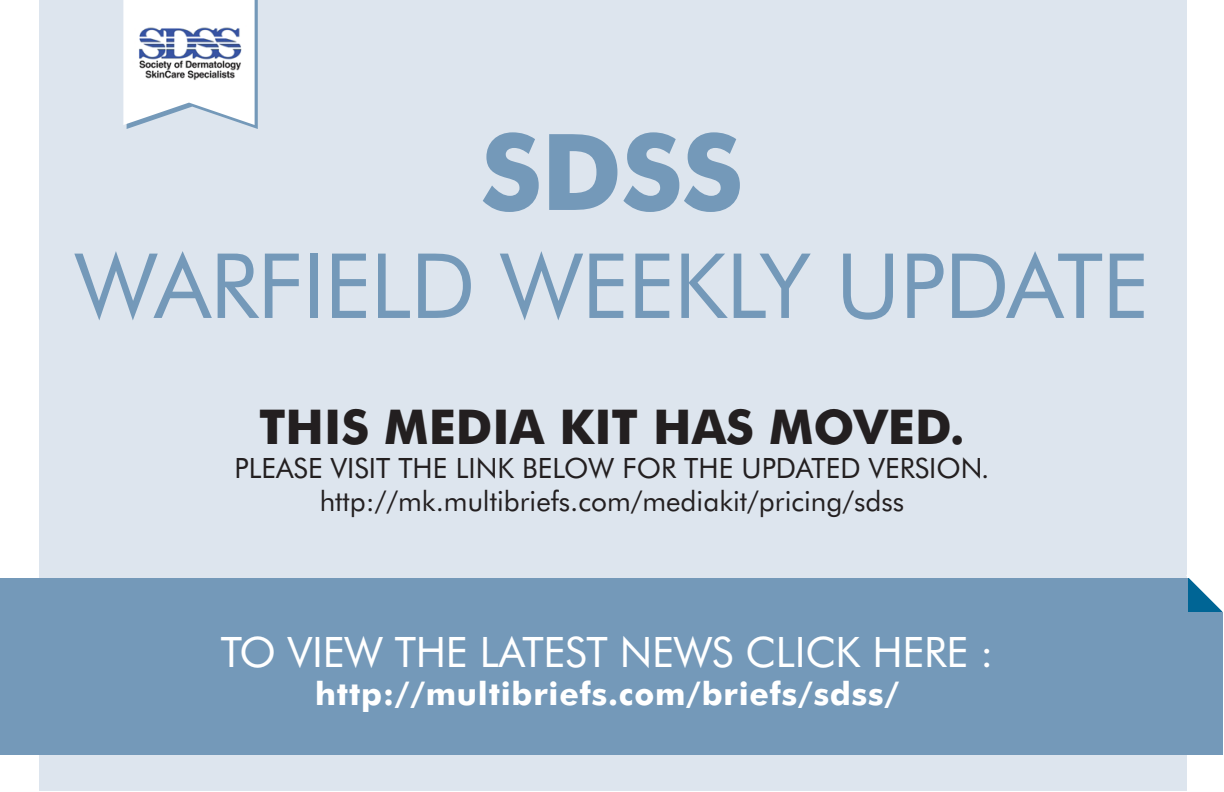
<style>
.page{position:relative;width:1224px;height:792px;background:#fff}
.page>*{position:absolute;margin:0;border:0;box-sizing:border-box;transform-origin:0 0}
.t1{font:700 106px "Futura BT";color:#7499b9}
.t2{font:90px "Futura BT";letter-spacing:-.01em;color:#7499b9}
.t3{font:700 48px "Futura BT";color:#231f20}
.t4{font:42px "Futura BT";letter-spacing:-.005em;color:#fff}
.t5{font:700 32px "Futura BT";letter-spacing:.025em;color:#fff}
.t6{font:28px/33.6px "Futura BT";color:#231f20;text-align:center}
</style>
<div class="page">
<div style="left:39px;top:0;width:1148px;height:791px;background:#dde5ee"></div>
<svg style="left:123px;top:0;width:135px;height:129px"></svg>
<div style="left:0;top:578px;width:1222px;height:177px;background:#7499b9"></div>
<svg style="left:1186px;top:575px;width:37px;height:38px"></svg>
<img style="left:131px;top:12px;width:118px;height:81px">
<h1 class="t1" style="left:481px;top:108px;width:200px">sdss</h1>
<h2 class="t2" style="left:75px;top:231px;width:1075px">WARF IELD WEEKLY UPDATE</h2>
<h3 class="t3" style="left:259px;top:398px;width:707px">This media kit has moved.</h3>
<p class="t6" style="left:235px;top:451px;width:756px">PLEASE VISIT THE LIN K BELOW FOR THE UPDATED VERSIO N.<br>HTTP://MK.MULTIBRIEFS.COM/MEDIAKIT/PRICING/SDSS</p>
<h3 class="t4" style="left:221px;top:626px;width:775px">TO VIEW THE LATEST N EWS CLICK HERE :</h3>
<p class="t5" style="left:315px;top:674px;width:585px">http://multibriefs.com/briefs/sdss/</p>
</div>
